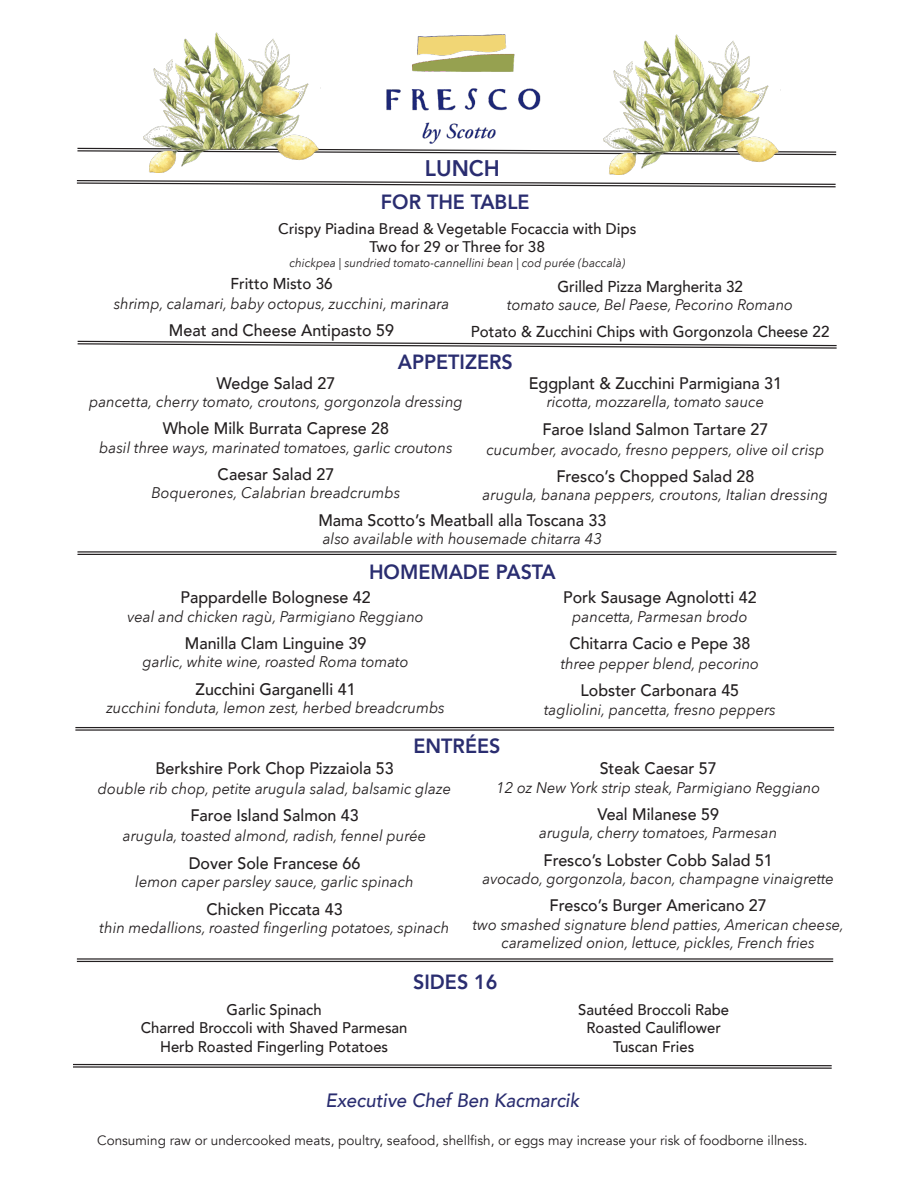
<style>
.page{position:relative;width:918px;height:1188px;background:#fff}
.page>*{position:absolute;margin:0;border:0;box-sizing:border-box;transform-origin:0 0}
.t1{font:800 22.5px "Avenir";color:#2a2d70;scale:.96 1}
.t2{font:800 20.55px "Avenir";color:#2a2d70;scale:.96 1}
.t3{font:italic 500 19.2px "Avenir";color:#2a2d70;scale:.96 1}
.t4{font:500 16.65px "Avenir";color:#231f20;scale:.96 1}
.t5{font:500 15.75px "Avenir";color:#231f20;scale:.96 1}
.t6{font:italic 15.45px "Avenir Next";color:#231f20;scale:.96 1}
.t7{font:500 15.45px "Avenir";color:#231f20;scale:.96 1}
.t8{font:500 15.45px "Avenir Next";color:#231f20;scale:.96 1}
.t9{font:13.5px "Avenir";color:#231f20}
.t10{font:italic 12px "Avenir Next";color:#231f20;scale:.96 1}
</style>
<div class="page">
<svg style="left:77px;top:340px;width:760px;height:9px"></svg>
<hr style="left:75px;top:727px;width:759px;height:1px;background:#231f20">
<hr style="left:75px;top:729px;width:759px;height:2px;background:#231f20">
<hr style="left:77px;top:958px;width:756px;height:2px;background:#231f20">
<hr style="left:77px;top:961px;width:756px;height:1px;background:#231f20">
<svg style="left:73px;top:1063px;width:759px;height:6px"></svg>
<svg style="left:77px;top:147px;width:760px;height:9px"></svg>
<hr style="left:77px;top:551px;width:759px;height:2px;background:#231f20">
<hr style="left:77px;top:554px;width:759px;height:1px;background:#231f20">
<img style="left:144px;top:33px;width:177px;height:140px">
<img style="left:604px;top:34px;width:177px;height:140px">
<svg style="left:76px;top:180px;width:760px;height:8px"></svg>
<img style="left:374px;top:34px;width:176px;height:117px">
<p class="t1" style="left:425px;top:151px;width:80px">LUNCH</p>
<p class="t2" style="left:381px;top:186px;width:156px">FOR THE TABLE</p>
<p class="t8" style="left:278px;top:215px;width:375px">Crispy Piadina Bread &amp; Vegetable Focaccia with Dips</p>
<p class="t8" style="left:370px;top:234px;width:185px">Two for 29 or Three for 38</p>
<p class="t10" style="left:289px;top:252px;width:351px">chickpea | sundried tomato-cannellini bean | cod purée (baccalà)</p>
<p class="t5" style="left:231px;top:270px;width:108px">Fritto Misto 36</p>
<p class="t6" style="left:114px;top:290px;width:351px">shrimp, calamari, baby octopus, zucchini, marinara</p>
<p class="t4" style="left:169px;top:316px;width:236px">Meat and Cheese Antipasto 59</p>
<p class="t5" style="left:557px;top:273px;width:195px">Grilled Pizza Margherita 32</p>
<p class="t6" style="left:507px;top:292px;width:299px">tomato sauce, Bel Paese, Pecorino Romano</p>
<p class="t5" style="left:471px;top:317px;width:375px">Potato &amp; Zucchini Chips with Gorgonzola Cheese 22</p>
<p class="t2" style="left:398px;top:346px;width:121px">APPETIZERS</p>
<p class="t4" style="left:216px;top:369px;width:125px">Wedge Salad 27</p>
<p class="t6" style="left:89px;top:389px;width:391px">pancetta, cherry tomato, croutons, gorgonzola dressing</p>
<p class="t4" style="left:163px;top:414px;width:237px">Whole Milk Burrata Caprese 28</p>
<p class="t6" style="left:99px;top:434px;width:370px">basil three ways, marinated tomatoes, garlic croutons</p>
<p class="t4" style="left:218px;top:460px;width:123px">Caesar Salad 27</p>
<p class="t6" style="left:151px;top:480px;width:261px">Boquerones, Calabrian breadcrumbs</p>
<p class="t4" style="left:529px;top:369px;width:265px">Eggplant &amp; Zucchini Parmigiana 31</p>
<p class="t6" style="left:547px;top:389px;width:228px">ricotta, mozzarella, tomato sauce</p>
<p class="t4" style="left:542px;top:414px;width:237px">Faroe Island Salmon Tartare 27</p>
<p class="t6" style="left:486px;top:436px;width:354px">cucumber, avocado, fresno peppers, olive oil crisp</p>
<p class="t4" style="left:556px;top:462px;width:208px">Fresco’s Chopped Salad 28</p>
<p class="t6" style="left:483px;top:482px;width:361px">arugula, banana peppers, croutons, Italian dressing</p>
<p class="t4" style="left:318px;top:506px;width:302px">Mama Scotto’s Meatball alla Toscana 33</p>
<p class="t6" style="left:323px;top:526px;width:292px">also available with housemade chitarra 43</p>
<p class="t2" style="left:369px;top:555px;width:196px">HOMEMADE PASTA</p>
<p class="t4" style="left:181px;top:583px;width:200px">Pappardelle Bolognese 42</p>
<p class="t6" style="left:127px;top:603px;width:310px">veal and chicken ragù, Parmigiano Reggiano</p>
<p class="t4" style="left:185px;top:629px;width:190px">Manilla Clam Linguine 39</p>
<p class="t6" style="left:143px;top:649px;width:279px">garlic, white wine, roasted Roma tomato</p>
<p class="t4" style="left:196px;top:675px;width:168px">Zucchini Garganelli 41</p>
<p class="t6" style="left:106px;top:695px;width:354px">zucchini fonduta, lemon zest, herbed breadcrumbs</p>
<p class="t2" style="left:413px;top:730px;width:92px">ENTRÉES</p>
<p class="t4" style="left:563px;top:583px;width:203px">Pork Sausage Agnolotti 42</p>
<p class="t6" style="left:572px;top:603px;width:184px">pancetta, Parmesan brodo</p>
<p class="t4" style="left:569px;top:629px;width:190px">Chitarra Cacio e Pepe 38</p>
<p class="t6" style="left:561px;top:651px;width:208px">three pepper blend, pecorino</p>
<p class="t4" style="left:581px;top:676px;width:167px">Lobster Carbonara 45</p>
<p class="t6" style="left:544px;top:696px;width:243px">tagliolini, pancetta, fresno peppers</p>
<p class="t4" style="left:155px;top:754px;width:250px">Berkshire Pork Chop Pizzaiola 53</p>
<p class="t6" style="left:98px;top:776px;width:369px">double rib chop, petite arugula salad, balsamic glaze</p>
<p class="t4" style="left:190px;top:801px;width:177px">Faroe Island Salmon 43</p>
<p class="t6" style="left:123px;top:823px;width:317px">arugula, toasted almond, radish, fennel purée</p>
<p class="t4" style="left:189px;top:849px;width:180px">Dover Sole Francese 66</p>
<p class="t6" style="left:135px;top:869px;width:292px">lemon caper parsley sauce, garlic spinach</p>
<p class="t4" style="left:207px;top:894px;width:143px">Chicken Piccata 43</p>
<p class="t6" style="left:100px;top:915px;width:366px">thin medallions, roasted fingerling potatoes, spinach</p>
<p class="t4" style="left:600px;top:754px;width:123px">Steak Caesar 57</p>
<p class="t6" style="left:496px;top:774px;width:339px">12 oz New York strip steak, Parmigiano Reggiano</p>
<p class="t4" style="left:598px;top:800px;width:128px">Veal Milanese 59</p>
<p class="t6" style="left:539px;top:820px;width:250px">arugula, cherry tomatoes, Parmesan</p>
<p class="t4" style="left:544px;top:846px;width:240px">Fresco’s Lobster Cobb Salad 51</p>
<p class="t6" style="left:482px;top:866px;width:368px">avocado, gorgonzola, bacon, champagne vinaigrette</p>
<p class="t4" style="left:550px;top:891px;width:228px">Fresco’s Burger Americano 27</p>
<p class="t6" style="left:473px;top:911px;width:388px">two smashed signature blend patties, American cheese,</p>
<p class="t6" style="left:502px;top:930px;width:328px">caramelized onion, lettuce, pickles, French fries</p>
<p class="t2" style="left:413px;top:965px;width:89px">SIDES 16</p>
<p class="t7" style="left:227px;top:996px;width:101px">Garlic Spinach</p>
<p class="t7" style="left:141px;top:1015px;width:279px">Charred Broccoli with Shaved Parmesan</p>
<p class="t7" style="left:160px;top:1033px;width:239px">Herb Roasted Fingerling Potatoes</p>
<p class="t7" style="left:578px;top:996px;width:159px">Sautéed Broccoli Rabe</p>
<p class="t7" style="left:587px;top:1015px;width:141px">Roasted Cauliflower</p>
<p class="t7" style="left:613px;top:1033px;width:86px">Tuscan Fries</p>
<p class="t3" style="left:325px;top:1089px;width:266px">Executive Chef Ben Kacmarcik</p>
<p class="t9" style="left:97px;top:1132px;width:712px">Consuming raw or undercooked meats, poultry, seafood, shellfish, or eggs may increase your risk of foodborne illness.</p>
</div>
